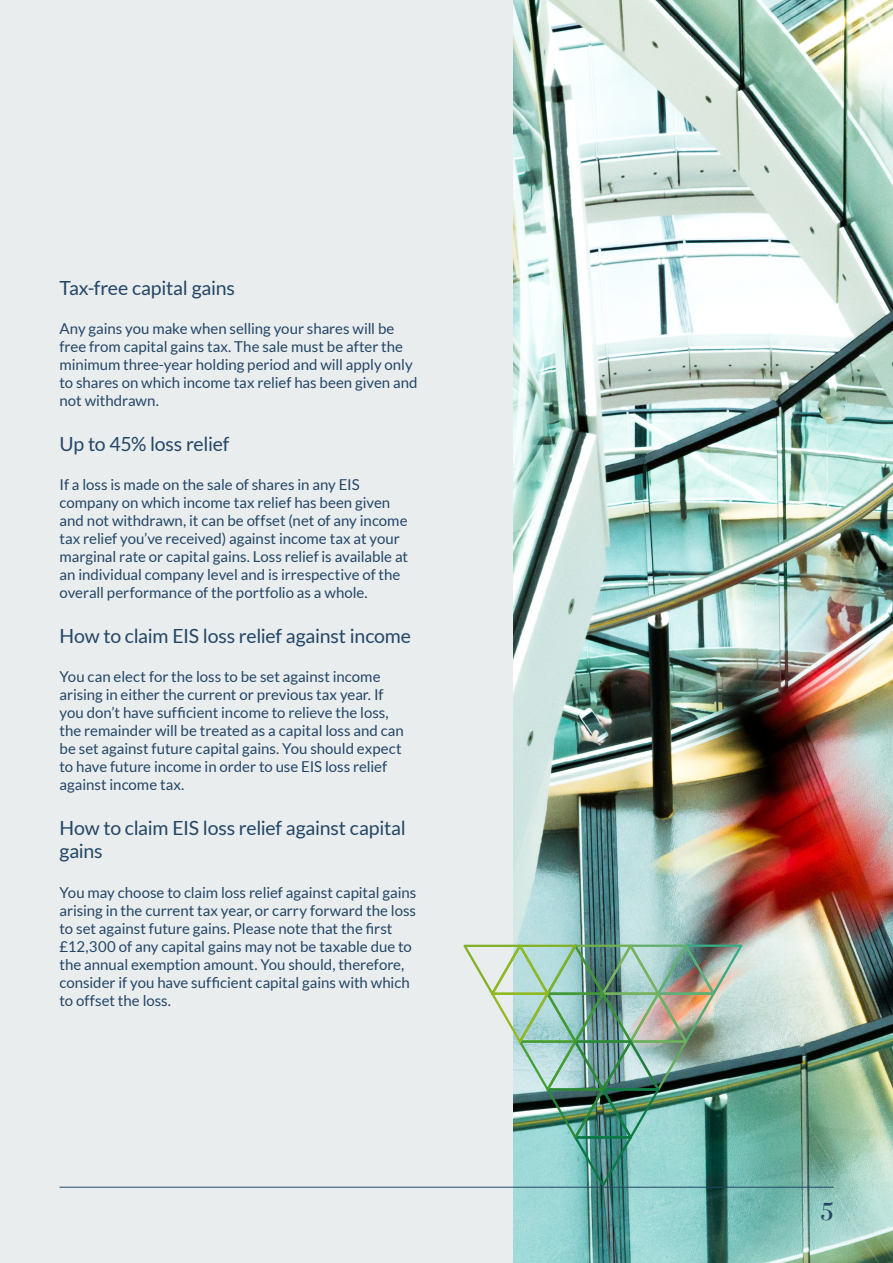
<style>
.page{position:relative;width:893px;height:1263px;background:#eaedee}
.page>*{position:absolute;margin:0;border:0;box-sizing:border-box;transform-origin:0 0}
.t1{font:21px "Prata";color:#234666}
.t2{font:19.5px/23.4px "Lato";letter-spacing:-.015em;color:#234666}
.t3{font:15px/18px "Lato";color:#234666}
</style>
<div class="page">
<img style="left:513px;top:0;width:380px;height:1263px">
<hr style="left:60px;top:1187px;width:773px;height:1px;background:#234666">
<img style="left:463px;top:944px;width:279px;height:242px">
<h2 class="t2" style="left:60px;top:276px;width:177px">Tax-free capital gains</h2>
<p class="t3" style="left:60px;top:320px;width:360px">Any gains you make when selling your shares will be free from capital gains tax. The sale must be after the minimum three-year holding period and will apply only to shares on which income tax relief has been given and not withdrawn.</p>
<h2 class="t2" style="left:60px;top:432px;width:171px">Up to 45% loss relief</h2>
<p class="t3" style="left:60px;top:476px;width:350px">If a loss is made on the sale of shares in any EIS company on which income tax relief has been given and not withdrawn, it can be offset (net of any income tax relief you’ve received) against income tax at your marginal rate or capital gains. Loss relief is available at an individual company level and is irrespective of the overall performance of the portfolio as a whole.</p>
<h2 class="t2" style="left:60px;top:624px;width:353px">How to claim EIS loss relief against income</h2>
<p class="t3" style="left:60px;top:668px;width:346px">You can elect for the loss to be set against income arising in either the current or previous tax year. If you don’t have sufficient income to relieve the loss, the remainder will be treated as a capital loss and can be set against future capital gains. You should expect to have future income in order to use EIS loss relief against income tax.</p>
<h2 class="t2" style="left:60px;top:816px;width:348px">How to claim EIS loss relief against capital gains</h2>
<p class="t3" style="left:60px;top:883px;width:358px">You may choose to claim loss relief against capital gains arising in the current tax year, or carry forward the loss to set against future gains. Please note that the first £12,300 of any capital gains may not be taxable due to the annual exemption amount. You should, therefore, consider if you have sufficient capital gains with which to offset the loss.</p>
<h1 class="t1" style="left:821px;top:1195px;width:14px">5</h1>
</div>
